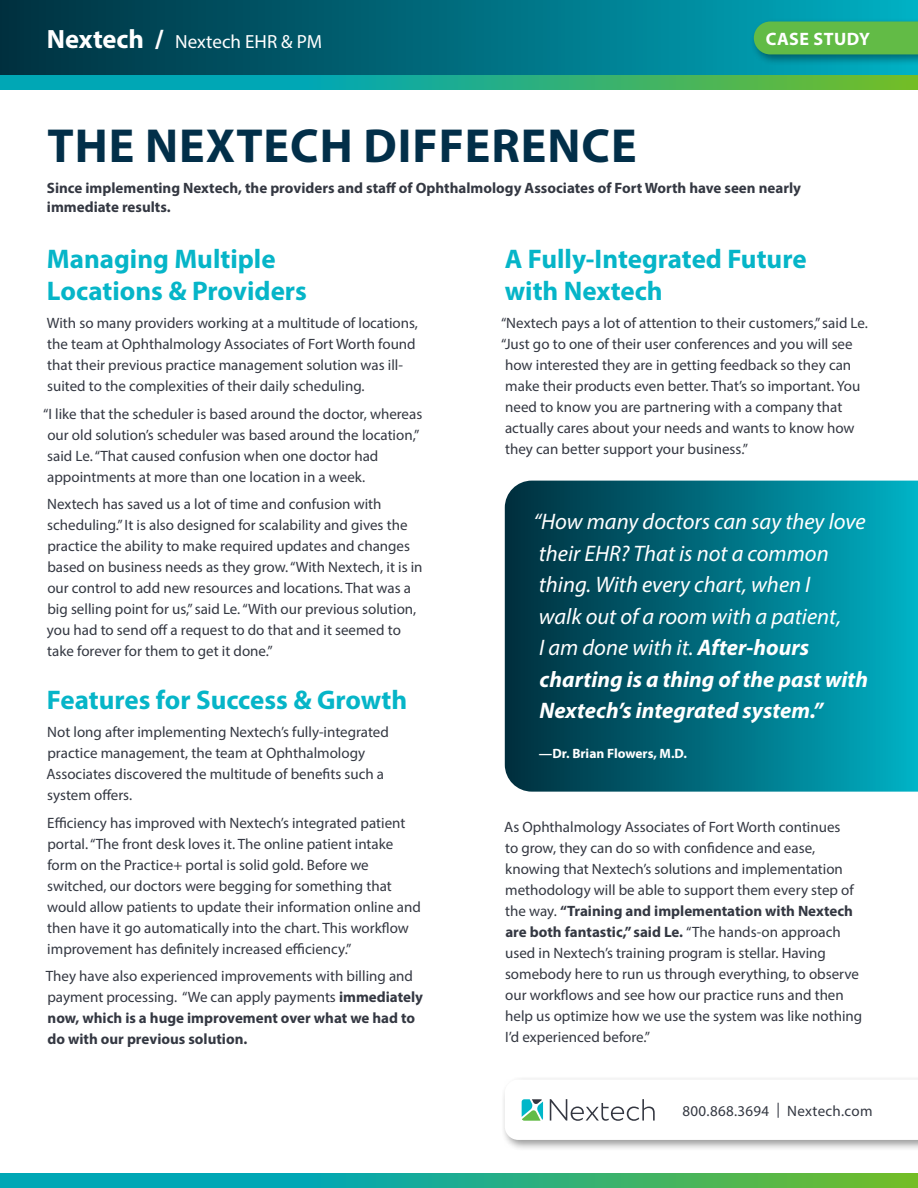
<style>
.page{position:relative;width:918px;height:1188px;background:#fff}
.page>*{position:absolute;margin:0;border:0;box-sizing:border-box;transform-origin:0 0}
.t1{font:700 48px "Myriad Pro";letter-spacing:.02em;color:#022f49}
.t2{font:700 27px/32.4px "Myriad Pro";color:#06b5c8}
.t3{font:italic 22.5px/31.5px "Myriad Pro";color:#fff}
.t4{font:19.05px "Myriad Pro";color:#fff}
.t5{font:700 18px "Myriad Pro";letter-spacing:.025em;color:#fff}
.t6{font:15px/21px "Myriad Pro";color:#343842}
.t7{font:700 15px/19.5px "Myriad Pro";color:#343842}
.t8{font:15px "Myriad Pro";letter-spacing:.02em;color:#343842}
.t9{font:700 13.5px "Myriad Pro";color:#fff}
.s1{font-weight:700;font-size:26.55px}
.s2{font-weight:700}
</style>
<div class="page">
<div style="left:0;top:0;width:918px;height:83px;background:linear-gradient(to right,#002e3e,#00aec2)"></div>
<svg style="left:505px;top:481px;width:413px;height:311px;background:#006e80"></svg>
<div style="left:750px;top:17px;width:168px;height:49px;background:#000;opacity:.4"></div>
<div style="left:754px;top:22px;width:164px;height:32px;background:#62bb46"></div>
<svg style="left:0;top:76px;width:918px;height:14px;background:#26ae85"></svg>
<div style="left:501px;top:1076px;width:417px;height:75px;background:#000;opacity:.4"></div>
<svg style="left:505px;top:1080px;width:413px;height:60px"></svg>
<svg style="left:0;top:1174px;width:918px;height:14px;background:#26ae85"></svg>
<p class="t4" style="left:47px;top:30px;width:277px"><span class="s1">Nextech /</span> Nextech EHR &amp; PM</p>
<p class="t5" style="left:766px;top:27px;width:106px">CASE STUDY</p>
<h1 class="t1" style="left:47px;top:115px;width:591px">THE NEXTECH DIFFERENCE</h1>
<p class="t7" style="left:47px;top:177px;width:756px">Since implementing Nextech, the providers and staff of Ophthalmology Associates of Fort Worth have seen nearly immediate results.</p>
<h2 class="t2" style="left:47px;top:242px;width:262px">Managing Multiple<br>Locations &amp; Providers</h2>
<p class="t6" style="left:47px;top:312px;width:373px">With so many providers working at a multitude of locations, the team at Ophthalmology Associates of Fort Worth found that their previous practice management solution was ill&shy;suited to the complexities of their daily scheduling.</p>
<p class="t6" style="left:43px;top:403px;width:381px">“I like that the scheduler is based around the doctor, whereas our old solution’s scheduler was based around the location,” said Le. “That caused confusion when one doctor had appointments at more than one location in a week.</p>
<p class="t6" style="left:47px;top:494px;width:377px">Nextech has saved us a lot of time and confusion with scheduling.” It is also designed for scalability and gives the practice the ability to make required updates and changes based on business needs as they grow. “With Nextech, it is in our control to add new resources and locations. That was a big selling point for us,” said Le. “With our previous solution, you had to send off a request to do that and it seemed to take forever for them to get it done.”</p>
<h2 class="t2" style="left:47px;top:683px;width:362px">Features for Success &amp; Growth</h2>
<p class="t6" style="left:46px;top:721px;width:344px">Not long after implementing Nextech’s fully-integrated practice management, the team at Ophthalmology Associates discovered the multitude of benefits such a system offers.</p>
<p class="t6" style="left:47px;top:812px;width:375px">Efficiency has improved with Nextech’s integrated patient portal. “The front desk loves it. The online patient intake form on the Practice+ portal is solid gold. Before we switched, our doctors were begging for something that would allow patients to update their information online and then have it go automatically into the chart. This workflow improvement has definitely increased efficiency.”</p>
<p class="t6" style="left:46px;top:966px;width:379px">They have also experienced improvements with billing and payment processing. “We can apply payments <span class="s2">immediately now, which is a huge improvement over what we had to do with our previous solution.</span></p>
<h2 class="t2" style="left:505px;top:242px;width:303px">A Fully-Integrated Future with Nextech</h2>
<p class="t6" style="left:501px;top:312px;width:368px">“Nextech pays a lot of attention to their customers,” said Le. “Just go to one of their user conferences and you will see how interested they are in getting feedback so they can make their products even better. That’s so important. You need to know you are partnering with a company that actually cares about your needs and wants to know how they can better support your business.”</p>
<h3 class="t3" style="left:533px;top:506px;width:336px">“How many doctors can say they love their EHR? That is not a common thing. With every chart, when I<br>walk out of a room with a patient,<br>I am done with it. <span class="s2">After-hours charting is a thing of the past with<br>Nextech’s integrated system.”</span></h3>
<p class="t9" style="left:539px;top:745px;width:150px">—Dr. Brian Flowers, M.D.</p>
<p class="t6" style="left:504px;top:816px;width:359px">As Ophthalmology Associates of Fort Worth continues<br>to grow, they can do so with confidence and ease, knowing that Nextech’s solutions and implementation methodology will be able to support them every step of the way. <span class="s2">“Training and implementation with Nextech are both fantastic,” said Le.</span> “The hands-on approach used in Nextech’s training program is stellar. Having somebody here to run us through everything, to observe our workflows and see how our practice runs and then help us optimize how we use the system was like nothing I’d experienced before.”</p>
<p class="t8" style="left:683px;top:1102px;width:191px">800.868.3694 | Nextech.com</p>
</div>
